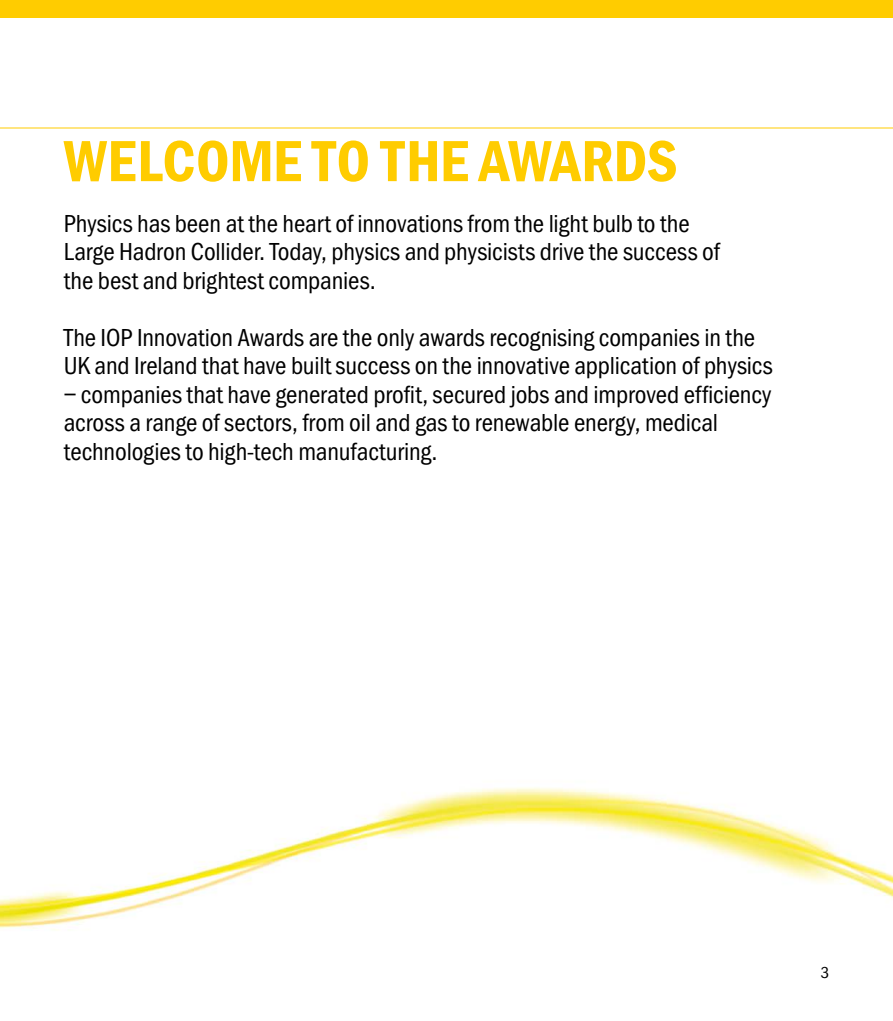
<style>
.page{position:relative;width:893px;height:1021px;background:#fff}
.page>*{position:absolute;margin:0;border:0;box-sizing:border-box;transform-origin:0 0}
.t1{font:600 60px "Franklin Got Cd Io P";letter-spacing:-.005em;color:#fc0}
.t2{font:25.5px/28.5px "Franklin Got Cd Io P";letter-spacing:-.005em;color:#000}
.t3{font:16.5px "Franklin Got Cd Io P";color:#000}
</style>
<div class="page">
<img style="left:0;top:127px;width:893px;height:804px">
<hr style="left:0;top:128px;width:893px;height:1px;background:#fc0">
<div style="left:0;top:0;width:893px;height:17px;background:#fc0"></div>
<h1 class="t1" style="left:64px;top:127px;width:615px">WELCOME TO THE AWARDS</h1>
<p class="t2" style="left:64px;top:209px;width:658px">Physics has been at the heart of innovations from the light bulb to the<br>Large Hadron Collider. Today, physics and physicists drive the success of the best and brightest companies.</p>
<p class="t2" style="left:64px;top:323px;width:711px">The IOP Innovation Awards are the only awards recognising companies in the<br>UK and Ireland that have built success on the innovative application of physics</p>
<p class="t2" style="left:64px;top:380px;width:709px">– companies that have generated profit, secured jobs and improved efficiency across a range of sectors, from oil and gas to renewable energy, medical technologies to high-tech manufacturing.</p>
<p class="t3" style="left:821px;top:963px;width:10px">3</p>
</div>
